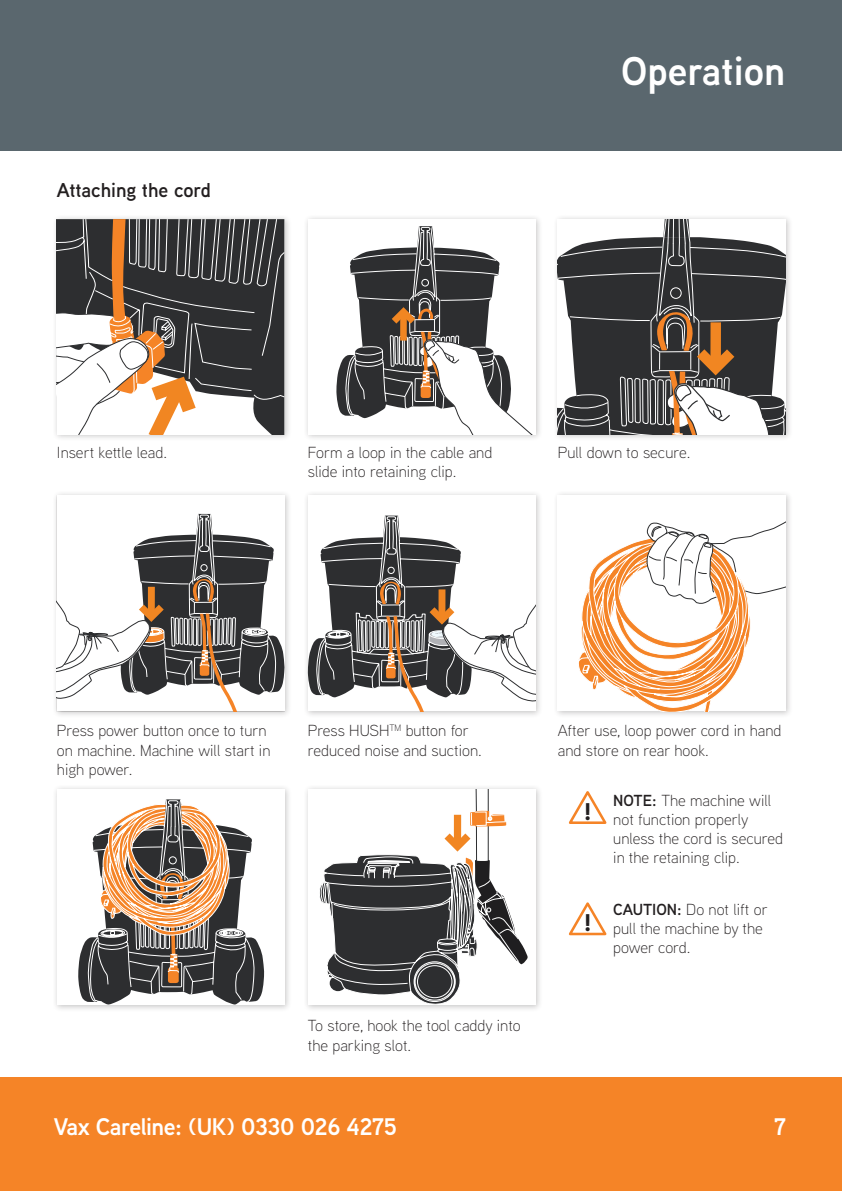
<style>
.page{position:relative;width:842px;height:1191px;background:#fff}
.page>*{position:absolute;margin:0;border:0;box-sizing:border-box;transform-origin:0 0}
.t1{font:600 40px "Vax Aaux Next";color:#fff}
.t2{font:900 24.2px "Vax Aaux Next";color:#231f20}
.t3{font:600 24px "Vax Aaux Next";letter-spacing:-.02em;color:#fff}
.t4{font:600 20px "Vax Aaux Next";color:#231f20}
.t5{font:300 16px/19.2px "Vax Aaux Next";color:#231f20}
.s1{font-weight:600}
</style>
<div class="page">
<div style="left:0;top:1077px;width:842px;height:114px;background:#f58427"></div>
<div style="left:0;top:0;width:842px;height:150px;background:#5a676e"></div>
<div style="left:52px;top:214px;width:240px;height:228px;background:#231f20;opacity:.25"></div>
<svg style="left:196px;top:219px;width:88px;height:216px;background:#555658"></svg>
<svg style="left:57px;top:219px;width:139px;height:216px"></svg>
<div style="left:303px;top:214px;width:240px;height:228px;background:#231f20;opacity:.25"></div>
<div style="left:308px;top:219px;width:228px;height:216px;background:#fff"></div>
<svg style="left:336px;top:226px;width:197px;height:209px"></svg>
<div style="left:303px;top:490px;width:240px;height:228px;background:#231f20;opacity:.25"></div>
<div style="left:308px;top:495px;width:228px;height:216px;background:#fff"></div>
<svg style="left:308px;top:515px;width:228px;height:196px"></svg>
<div style="left:303px;top:784px;width:240px;height:228px;background:#231f20;opacity:.25"></div>
<div style="left:308px;top:789px;width:228px;height:216px;background:#fff"></div>
<svg style="left:319px;top:789px;width:209px;height:215px"></svg>
<div style="left:553px;top:214px;width:240px;height:228px;background:#231f20;opacity:.25"></div>
<svg style="left:558px;top:242px;width:51px;height:193px"></svg>
<svg style="left:609px;top:219px;width:177px;height:216px"></svg>
<div style="left:553px;top:490px;width:240px;height:228px;background:#231f20;opacity:.25"></div>
<div style="left:558px;top:495px;width:228px;height:216px;background:#fff"></div>
<svg style="left:578px;top:521px;width:208px;height:190px"></svg>
<div style="left:52px;top:490px;width:240px;height:228px;background:#231f20;opacity:.25"></div>
<div style="left:57px;top:495px;width:228px;height:216px;background:#fff"></div>
<svg style="left:57px;top:514px;width:227px;height:197px"></svg>
<div style="left:52px;top:784px;width:240px;height:228px;background:#231f20;opacity:.25"></div>
<div style="left:57px;top:789px;width:228px;height:216px;background:#fff"></div>
<svg style="left:78px;top:799px;width:186px;height:206px"></svg>
<svg style="left:569px;top:791px;width:38px;height:33px"></svg>
<svg style="left:569px;top:902px;width:38px;height:34px"></svg>
<p class="t4" style="left:57px;top:176px;width:156px">Attaching the cord</p>
<h1 class="t1" style="left:621px;top:43px;width:165px">Operation</h1>
<p class="t5" style="left:57px;top:442px;width:112px">Insert kettle lead.</p>
<p class="t5" style="left:308px;top:442px;width:186px">Form a loop in the cable and slide into retaining clip.</p>
<p class="t5" style="left:558px;top:442px;width:134px">Pull down to secure.</p>
<p class="t5" style="left:57px;top:720px;width:215px">Press power button once to turn on machine. Machine will start in high power.</p>
<p class="t5" style="left:308px;top:720px;width:175px">Press HUSH<sup>TM</sup> button for reduced noise and suction.</p>
<p class="t5" style="left:308px;top:1015px;width:214px">To store, hook the tool caddy into the parking slot.</p>
<p class="t5" style="left:558px;top:720px;width:225px">After use, loop power cord in hand and store on rear hook.</p>
<p class="t5" style="left:613px;top:790px;width:171px"><span class="s1">NOTE:</span> The machine will not function properly unless the cord is secured in the retaining clip.</p>
<p class="t5" style="left:613px;top:899px;width:156px"><span class="s1">CAUTION:</span> Do not lift or pull the machine by the power cord.</p>
<h2 class="t2" style="left:584px;top:794px;width:9px">!</h2>
<h2 class="t2" style="left:633px;top:794px;width:9px">!</h2>
<h2 class="t2" style="left:584px;top:905px;width:9px">!</h2>
<h2 class="t2" style="left:633px;top:905px;width:9px">!</h2>
<h3 class="t3" style="left:54px;top:1110px;width:345px">Vax Careline: (UK) 0330 026 4275</h3>
<h3 class="t3" style="left:774px;top:1110px;width:14px">7</h3>
</div>
